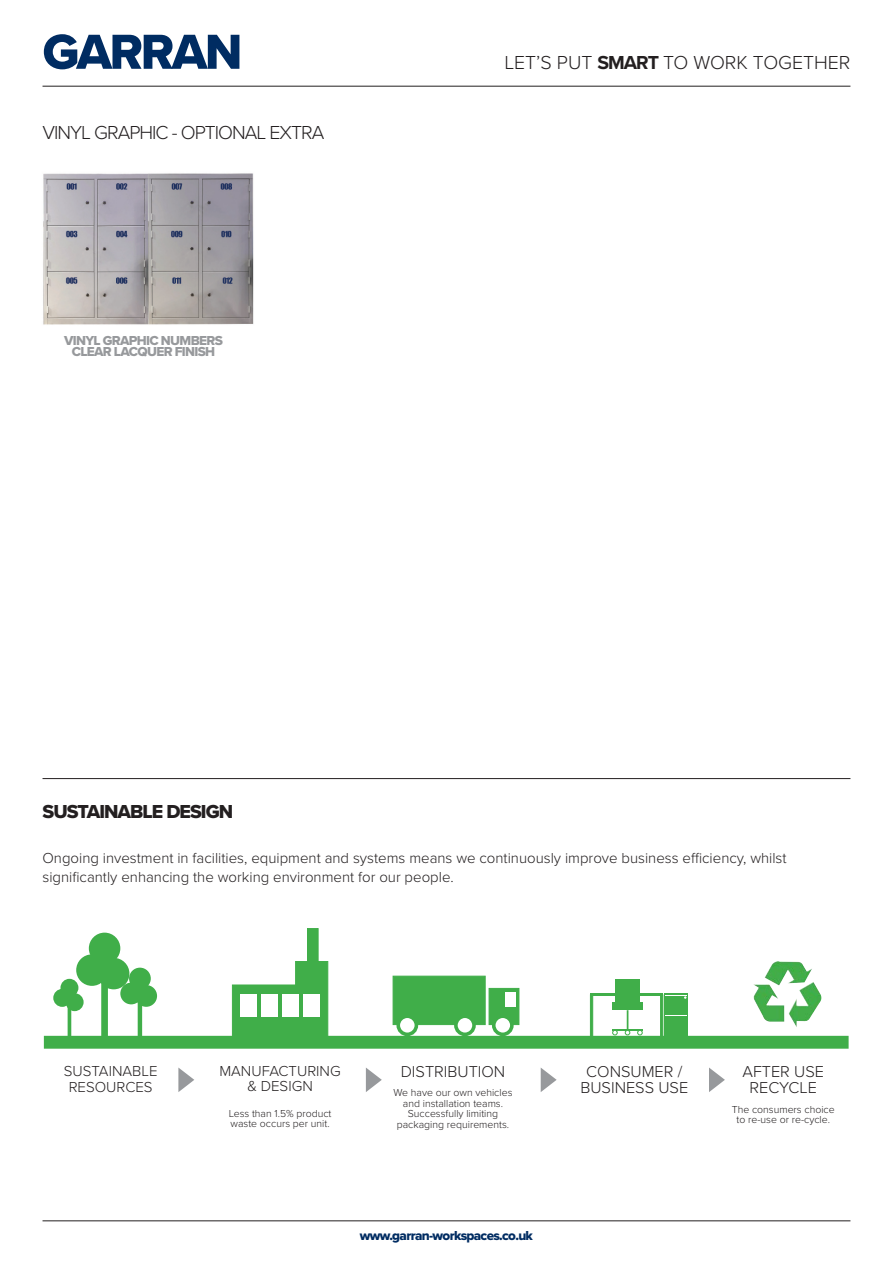
<style>
.page{position:relative;width:893px;height:1263px;background:#fff}
.page>*{position:absolute;margin:0;border:0;box-sizing:border-box;transform-origin:0 0}
.t1{font:51px "Proxima Nova Extrabld";letter-spacing:-.05em;color:#002c62}
.t2{font:300 19.5px "Proxima Nova";color:#231f20}
.t3{font:300 19.5px "Proxima Nova";letter-spacing:-.05em;color:#231f20}
.t4{font:19.5px "Proxima Nova Extrabld";letter-spacing:-.05em;color:#231f20}
.t5{font:300 16.35px/16.4px "Proxima Nova";color:#231f20;text-align:center}
.t6{font:300 15px/19.5px "Proxima Nova";color:#231f20}
.t7{font:13.5px "Proxima Nova Extrabld";letter-spacing:-.05em;color:#97999c}
.t8{font:13.5px "Proxima Nova Extrabld";letter-spacing:-.05em;color:#002c62}
.t9{font:300 10.5px/10.5px "Proxima Nova";color:#231f20;text-align:center}
.s1{font-weight:700}
</style>
<div class="page">
<hr style="left:43px;top:1220px;width:807px;height:1px;background:#231f20">
<hr style="left:43px;top:86px;width:807px;height:1px;background:#231f20">
<hr style="left:43px;top:778px;width:807px;height:1px;background:#231f20">
<div style="left:44px;top:1036px;width:805px;height:13px;background:#40ae49"></div>
<div style="left:101px;top:979px;width:7px;height:58px;background:#40ae49"></div>
<div style="left:76px;top:954px;width:32px;height:32px;background:#40ae49;border-radius:50%"></div>
<div style="left:89px;top:933px;width:31px;height:31px;background:#40ae49;border-radius:50%"></div>
<div style="left:98px;top:958px;width:31px;height:31px;background:#40ae49;border-radius:50%"></div>
<div style="left:120px;top:983px;width:22px;height:21px;background:#40ae49;border-radius:50%"></div>
<div style="left:129px;top:968px;width:22px;height:21px;background:#40ae49;border-radius:50%"></div>
<div style="left:135px;top:985px;width:22px;height:22px;background:#40ae49;border-radius:50%"></div>
<hr style="left:138px;top:994px;width:4px;height:46px;background:#40ae49">
<div style="left:232px;top:984px;width:75px;height:54px;background:#40ae49;border:1px solid #40ae49"></div>
<div style="left:295px;top:961px;width:33px;height:78px;background:#40ae49;border:1px solid #40ae49"></div>
<div style="left:240px;top:994px;width:17px;height:23px;background:#fff"></div>
<div style="left:261px;top:994px;width:16px;height:23px;background:#fff"></div>
<div style="left:282px;top:994px;width:16px;height:23px;background:#fff"></div>
<div style="left:303px;top:994px;width:16px;height:23px;background:#fff"></div>
<div style="left:307px;top:928px;width:11px;height:37px;background:#40ae49"></div>
<div style="left:393px;top:976px;width:92px;height:49px;background:#40ae49"></div>
<div style="left:398px;top:1016px;width:18px;height:18px;background:#fff;border-radius:50%"></div>
<div style="left:396px;top:1014px;width:22px;height:22px;border:4px solid #40ae49;border-radius:50%"></div>
<div style="left:456px;top:1016px;width:18px;height:18px;background:#fff;border-radius:50%"></div>
<div style="left:454px;top:1014px;width:22px;height:22px;border:4px solid #40ae49;border-radius:50%"></div>
<div style="left:489px;top:988px;width:30px;height:37px;background:#40ae49"></div>
<div style="left:494px;top:1016px;width:18px;height:18px;background:#fff;border-radius:50%"></div>
<div style="left:492px;top:1014px;width:22px;height:22px;border:4px solid #40ae49;border-radius:50%"></div>
<div style="left:505px;top:992px;width:11px;height:15px;background:#fff"></div>
<img style="left:764px;top:961px;width:13px;height:17px">
<svg style="left:178px;top:1067px;width:16px;height:25px"></svg>
<svg style="left:366px;top:1068px;width:16px;height:24px"></svg>
<svg style="left:541px;top:1068px;width:16px;height:24px"></svg>
<svg style="left:709px;top:1067px;width:16px;height:25px"></svg>
<div style="left:53px;top:989px;width:18px;height:18px;background:#40ae49;border-radius:50%"></div>
<div style="left:60px;top:979px;width:18px;height:18px;background:#40ae49;border-radius:50%"></div>
<div style="left:66px;top:993px;width:18px;height:18px;background:#40ae49;border-radius:50%"></div>
<hr style="left:68px;top:998px;width:3px;height:38px;background:#40ae49">
<div style="left:590px;top:995px;width:3px;height:43px;background:#40ae49;border:1px solid #40ae49"></div>
<hr style="left:660px;top:995px;width:3px;height:43px;background:#40ae49">
<hr style="left:590px;top:993px;width:73px;height:3px;background:#40ae49">
<div style="left:612px;top:1002px;width:31px;height:8px;background:#40ae49"></div>
<div style="left:615px;top:980px;width:25px;height:23px;background:#40ae49"></div>
<hr style="left:612px;top:1029px;width:31px;height:2px;background:#40ae49">
<svg style="left:612px;top:1031px;width:6px;height:4px"></svg>
<svg style="left:625px;top:1010px;width:5px;height:25px"></svg>
<svg style="left:637px;top:1031px;width:6px;height:4px"></svg>
<div style="left:664px;top:993px;width:24px;height:43px;background:#40ae49"></div>
<svg style="left:665px;top:1015px;width:22px;height:1px"></svg>
<svg style="left:665px;top:995px;width:22px;height:4px"></svg>
<img style="left:43px;top:173px;width:211px;height:152px">
<p class="t1" style="left:43px;top:14px;width:201px">GARRAN</p>
<p class="t3" style="left:43px;top:118px;width:283px">VINYL GRAPHIC - OPTIONAL EXTRA</p>
<p class="t7" style="left:64px;top:331px;width:160px">VINYL GRAPHIC NUMBERS</p>
<p class="t7" style="left:72px;top:341px;width:145px">CLEAR LACQUER FINISH</p>
<p class="t2" style="left:504px;top:48px;width:347px">LET’S PUT <span class="s1">SMART</span> TO WORK TOGETHER</p>
<p class="t4" style="left:43px;top:797px;width:192px">SUSTAINABLE DESIGN</p>
<p class="t6" style="left:43px;top:847px;width:746px">Ongoing investment in facilities, equipment and systems means we continuously improve business efficiency, whilst significantly enhancing the working environment for our people.</p>
<p class="t6" style="left:64px;top:1060px;width:95px">SUSTAINABLE</p>
<p class="t6" style="left:69px;top:1077px;width:85px">RESOURCES</p>
<p class="t6" style="left:219px;top:1060px;width:123px">MANUFACTURING</p>
<p class="t6" style="left:247px;top:1075px;width:67px">&amp; DESIGN</p>
<p class="t9" style="left:229px;top:1107px;width:104px">Less than 1.5% product</p>
<p class="t9" style="left:231px;top:1118px;width:101px">waste occurs per unit.</p>
<p class="t5" style="left:401px;top:1062px;width:106px">DISTRIBUTION</p>
<p class="t9" style="left:393px;top:1087px;width:120px">We have our own vehicles and installation teams.<br>Successfully limiting packaging requirements.</p>
<p class="t8" style="left:360px;top:1226px;width:175px">www.garran-workspaces.co.uk</p>
<p class="t5" style="left:580px;top:1062px;width:109px">CONSUMER /<br>BUSINESS USE</p>
<p class="t5" style="left:742px;top:1062px;width:83px">AFTER USE</p>
<p class="t5" style="left:750px;top:1079px;width:69px">RECYCLE</p>
<p class="t9" style="left:732px;top:1103px;width:104px">The consumers choice</p>
<p class="t9" style="left:736px;top:1114px;width:95px">to re-use or re-cycle.</p>
</div>
